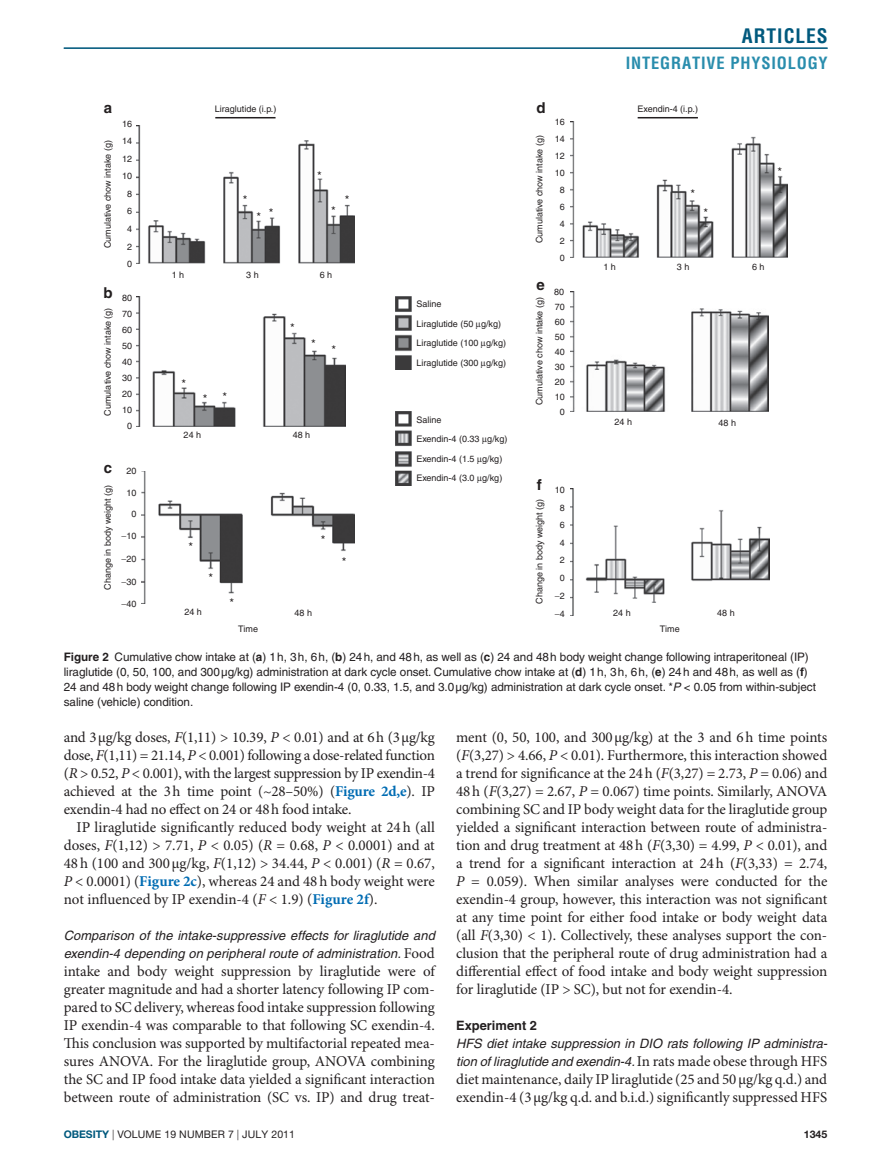
<style>
.page{position:relative;width:891px;height:1175px;background:#fff}
.page>*{position:absolute;margin:0;border:0;box-sizing:border-box;transform-origin:0 0}
.t1{font:700 condensed 19.5px "Helvetica";letter-spacing:.05em;color:#00597d}
.t2{font:700 condensed 16.5px "Helvetica";letter-spacing:.05em;color:#298dad}
.t3{font:15px/18px "Minion Pro";letter-spacing:-.005em;color:#231f20;text-align:justify}
.t4{font:700 15px "Helvetica";color:#231f20}
.t5{font:italic 12.9px/18px "Helvetica";letter-spacing:.005em;color:#231f20}
.t6{font:700 12.9px "Helvetica";color:#231f20}
.t7{font:12px "Helvetica";color:#231f20}
.t8{font:11.7px/15px "Helvetica";letter-spacing:-.005em;color:#231f20}
.t9{font:10.5px "Helvetica Neue";letter-spacing:.01em;color:#231f20}
.t10{font:700 10.5px "Helvetica Neue";color:#231f20}
.t11{font:9px/15.9px "Helvetica";color:#231f20;text-align:right}
.s1{font-weight:700;font-size:15px}
.s2{font-weight:700}
.s3{font-style:italic}
.s4{font-weight:700;color:#006cb3}
.s5{font-family:"Minion Pro";font-style:normal;font-size:15px}
.s6{font-weight:700;color:#00597d}
.s7{font-weight:300}
</style>
<div class="page">
<hr style="left:64px;top:48px;width:764px;height:1px;background:#00597d">
<img style="left:137px;top:125px;width:218px;height:139px">
<img style="left:137px;top:296px;width:208px;height:131px">
<img style="left:141px;top:471px;width:214px;height:132px">
<img style="left:570px;top:121px;width:218px;height:136px">
<img style="left:570px;top:291px;width:198px;height:120px">
<img style="left:570px;top:489px;width:199px;height:126px">
<img style="left:396px;top:297px;width:15px;height:73px">
<img style="left:396px;top:412px;width:15px;height:73px">
<hr style="left:215px;top:117px;width:61px;height:1px;background:#231f20">
<hr style="left:638px;top:117px;width:60px;height:1px;background:#231f20">
<p class="t4" style="left:104px;top:99px;width:10px">a</p>
<p class="t11" style="left:100px;top:248px;width:109px;rotate:-90deg">Cumulative chow intake (g)</p>
<p class="t11" style="left:122px;top:115px;width:12px;line-height:17.5px;text-align:center">16<br>14<br>12<br>10<br>8<br>6<br>4<br>2<br>0</p>
<p class="t11" style="left:104px;top:290px;width:30px"><sup>b</sup> 80<br>70<br>60<br>50<br>40<br>30<br>20<br>10<br>0</p>
<p class="t11" style="left:100px;top:415px;width:109px;rotate:-90deg">Cumulative chow intake (g)</p>
<p class="t11" style="left:104px;top:462px;width:34px"><span class="s1">c</span> 20</p>
<p class="t11" style="left:127px;top:484px;width:12px">10</p>
<p class="t11" style="left:132px;top:506px;width:7px">0</p>
<p class="t11" style="left:122px;top:528px;width:16px">−10</p>
<p class="t11" style="left:122px;top:551px;width:16px">−20</p>
<p class="t11" style="left:122px;top:573px;width:16px">−30</p>
<p class="t11" style="left:122px;top:596px;width:16px">−40</p>
<p class="t11" style="left:100px;top:589px;width:107px;rotate:-90deg">Change in body weight (g)</p>
<p class="t11" style="left:215px;top:100px;width:63px">Liraglutide (i.p.)</p>
<p class="t7" style="left:243px;top:193px;width:6px">*</p>
<p class="t7" style="left:257px;top:210px;width:6px">*</p>
<p class="t7" style="left:269px;top:206px;width:6px">*</p>
<p class="t7" style="left:317px;top:168px;width:6px">*</p>
<p class="t7" style="left:331px;top:204px;width:6px">*</p>
<p class="t7" style="left:345px;top:193px;width:6px">*</p>
<p class="t11" style="left:172px;top:267px;width:14px">1 h</p>
<p class="t11" style="left:246px;top:267px;width:14px">3 h</p>
<p class="t11" style="left:320px;top:267px;width:14px">6 h</p>
<p class="t7" style="left:182px;top:376px;width:6px">*</p>
<p class="t7" style="left:203px;top:391px;width:26px">* *</p>
<p class="t7" style="left:290px;top:321px;width:6px">*</p>
<p class="t7" style="left:311px;top:337px;width:6px">*</p>
<p class="t11" style="left:184px;top:427px;width:19px">24 h</p>
<p class="t11" style="left:293px;top:427px;width:19px">48 h</p>
<p class="t7" style="left:331px;top:343px;width:6px">*</p>
<p class="t7" style="left:189px;top:540px;width:6px">*</p>
<p class="t7" style="left:321px;top:533px;width:6px">*</p>
<p class="t7" style="left:209px;top:571px;width:6px">*</p>
<p class="t7" style="left:229px;top:596px;width:6px">*</p>
<p class="t11" style="left:184px;top:604px;width:19px">24 h</p>
<p class="t11" style="left:295px;top:605px;width:19px">48 h</p>
<p class="t11" style="left:238px;top:621px;width:21px">Time</p>
<p class="t7" style="left:342px;top:555px;width:6px">*</p>
<p class="t11" style="left:416px;top:294px;width:91px;line-height:19.5px;text-align:left">Saline<br>Liraglutide (50 g/kg)<br>Liraglutide (100 g/kg)<br>Liraglutide (300 g/kg)</p>
<p class="t11" style="left:416px;top:410px;width:92px;line-height:19.5px;text-align:left">Saline<br>Exendin-4 (0.33 g/kg)<br>Exendin-4 (1.5 g/kg)<br>Exendin-4 (3.0 g/kg)</p>
<p class="t4" style="left:536px;top:99px;width:11px">d</p>
<p class="t11" style="left:531px;top:243px;width:109px;rotate:-90deg">Cumulative chow intake (g)</p>
<p class="t11" style="left:555px;top:113px;width:12px;line-height:17px;text-align:center">16<br>14<br>12<br>10<br>8<br>6<br>4<br>2<br>0</p>
<p class="t11" style="left:537px;top:284px;width:30px;line-height:15px"><sup>e</sup> 80<br>70<br>60<br>50<br>40<br>30<br>20<br>10<br>0</p>
<p class="t11" style="left:531px;top:405px;width:109px;rotate:-90deg">Cumulative chow intake (g)</p>
<p class="t11" style="left:537px;top:481px;width:30px;line-height:17.7px"><sup>f</sup> 10<br>8<br>6<br>4<br>2<br>0<br>−2<br>−4</p>
<p class="t11" style="left:531px;top:604px;width:107px;rotate:-90deg">Change in body weight (g)</p>
<h1 class="t1" style="left:742px;top:24px;width:87px">ARTICLES</h1>
<p class="t2" style="left:626px;top:53px;width:204px">INTEGRATIVE PHYSIOLOGY</p>
<p class="t11" style="left:638px;top:100px;width:62px">Exendin-4 (i.p.)</p>
<p class="t7" style="left:690px;top:187px;width:6px">*</p>
<p class="t7" style="left:703px;top:205px;width:6px">*</p>
<p class="t7" style="left:778px;top:164px;width:6px">*</p>
<p class="t11" style="left:603px;top:259px;width:14px">1 h</p>
<p class="t11" style="left:677px;top:259px;width:14px">3 h</p>
<p class="t11" style="left:752px;top:259px;width:14px">6 h</p>
<p class="t11" style="left:615px;top:414px;width:19px">24 h</p>
<p class="t11" style="left:719px;top:415px;width:19px">48 h</p>
<p class="t11" style="left:613px;top:605px;width:19px">24 h</p>
<p class="t11" style="left:717px;top:605px;width:19px">48 h</p>
<p class="t11" style="left:660px;top:621px;width:21px">Time</p>
<p class="t8" style="left:64px;top:649px;width:754px"><span class="s2">Figure 2</span> Cumulative chow intake at (<span class="s2">a</span>) 1h, 3h, 6h, (<span class="s2">b</span>) 24h, and 48h, as well as (<span class="s2">c</span>) 24 and 48h body weight change following intraperitoneal (IP) liraglutide (0, 50, 100, and 300μg/kg) administration at dark cycle onset. Cumulative chow intake at (<span class="s2">d</span>) 1h, 3h, 6h, (<span class="s2">e</span>) 24h and 48h, as well as (<span class="s2">f</span>)<br>24 and 48h body weight change following IP exendin-4 (0, 0.33, 1.5, and 3.0μg/kg) administration at dark cycle onset. *<span class="s3">P</span> &lt; 0.05 from within-subject saline (vehicle) condition.</p>
<p class="t3" style="left:64px;top:728px;width:373px">and 3μg/kg doses, <span class="s3">F</span>(1,11) &gt; 10.39, <span class="s3">P</span> &lt; 0.01) and at 6h (3μg/kg dose, <span class="s3">F</span>(1,11) = 21.14, <span class="s3">P</span> &lt; 0.001) following a dose-related function (<span class="s3">R</span> &gt; 0.52, <span class="s3">P</span> &lt; 0.001), with the largest suppression by IP exendin-4 achieved at the 3h time point (~28–50%) (<span class="s4">Figure 2d,e</span>). IP exendin-4 had no effect on 24 or 48h food intake.</p>
<p class="t3" style="left:64px;top:818px;width:373px;text-indent:13px">IP liraglutide significantly reduced body weight at 24h (all doses, <span class="s3">F</span>(1,12) &gt; 7.71, <span class="s3">P</span> &lt; 0.05) (<span class="s3">R</span> = 0.68, <span class="s3">P</span> &lt; 0.0001) and at 48h (100 and 300μg/kg, <span class="s3">F</span>(1,12) &gt; 34.44, <span class="s3">P</span> &lt; 0.001) (<span class="s3">R</span> = 0.67, <span class="s3">P</span> &lt; 0.0001) (<span class="s4">Figure 2c</span>), whereas 24 and 48h body weight were not influenced by IP exendin-4 (<span class="s3">F</span> &lt; 1.9) (<span class="s4">Figure 2f</span>).</p>
<p class="t5" style="left:64px;top:926px;width:373px">Comparison of the intake-suppressive effects for liraglutide and exendin-4 depending on peripheral route of administration. <span class="s5">Food</span></p>
<p class="t3" style="left:64px;top:962px;width:373px">intake and body weight suppression by liraglutide were of greater magnitude and had a shorter latency following IP com&shy;pared to SC delivery, whereas food intake suppression following IP exendin-4 was comparable to that following SC exendin-4.<br>This conclusion was supported by multifactorial repeated mea&shy;sures ANOVA. For the liraglutide group, ANOVA combining the SC and IP food intake data yielded a significant interaction between route of administration (SC vs. IP) and drug treat-</p>
<p class="t3" style="left:456px;top:728px;width:373px">ment (0, 50, 100, and 300μg/kg) at the 3 and 6h time points (<span class="s3">F</span>(3,27) &gt; 4.66, <span class="s3">P</span> &lt; 0.01). Furthermore, this interaction showed a trend for significance at the 24h (<span class="s3">F</span>(3,27) = 2.73, <span class="s3">P</span> = 0.06) and 48h (<span class="s3">F</span>(3,27) = 2.67, <span class="s3">P</span> = 0.067) time points. Similarly, ANOVA combining SC and IP body weight data for the liraglutide group yielded a significant interaction between route of administra&shy;tion and drug treatment at 48h (<span class="s3">F</span>(3,30) = 4.99, <span class="s3">P</span> &lt; 0.01), and a trend for a significant interaction at 24h (<span class="s3">F</span>(3,33) = 2.74, <span class="s3">P</span> = 0.059). When similar analyses were conducted for the exendin-4 group, however, this interaction was not significant at any time point for either food intake or body weight data (all <span class="s3">F</span>(3,30) &lt; 1). Collectively, these analyses support the con&shy;clusion that the peripheral route of drug administration had a differential effect of food intake and body weight suppression for liraglutide (IP &gt; SC), but not for exendin-4.</p>
<p class="t6" style="left:456px;top:1017px;width:83px">Experiment 2</p>
<p class="t5" style="left:456px;top:1034px;width:373px">HFS diet intake suppression in DIO rats following IP administra&shy;tion of liraglutide and exendin-4. <span class="s5">In rats made obese through HFS</span></p>
<p class="t3" style="left:456px;top:1070px;width:373px">diet maintenance, daily IP liraglutide (25 and 50μg/kg q.d.) and exendin-4 (3μg/kg q.d. and b.i.d.) significantly suppressed HFS</p>
<p class="t9" style="left:64px;top:1128px;width:233px"><span class="s6">OBESITY</span> <span class="s7">|</span> VOLUME 19 NUMBER 7 <span class="s7">|</span> july 2011</p>
<p class="t10" style="left:804px;top:1127px;width:25px">1345</p>
</div>
